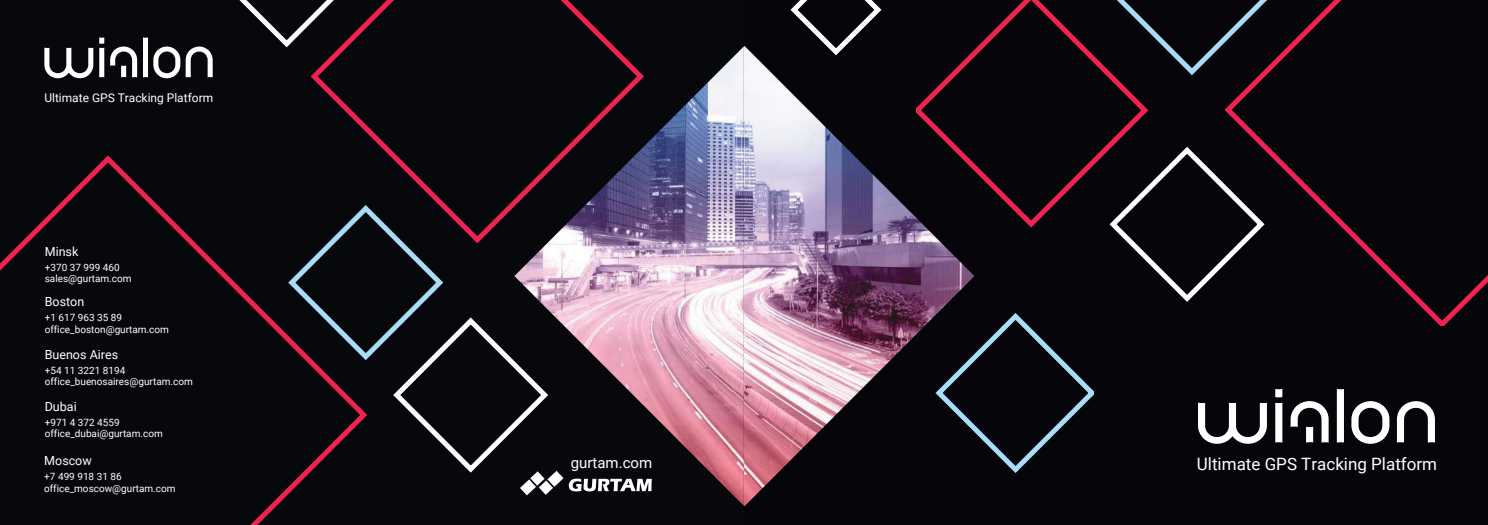
<style>
.page{position:relative;width:1488px;height:525px;background:#fff}
.page>*{position:absolute;margin:0;border:0;box-sizing:border-box;transform-origin:0 0}
.t1{font:17px "Roboto";color:#fff}
.t2{font:15px "Roboto";color:#fff}
.t3{font:12.5px "Roboto";color:#fff}
.t4{font:12px "Roboto";color:#fff}
.t5{font:10px/11.2px "Roboto";color:#fff}
</style>
<div class="page">
<div style="left:744px;top:0;width:744px;height:524px;background:#05050a"></div>
<img style="left:744px;top:46px;width:230px;height:460px">
<svg style="left:787px;top:0;width:98px;height:59px"></svg>
<svg style="left:932px;top:309px;width:161px;height:167px"></svg>
<svg style="left:1224px;top:79px;width:264px;height:246px"></svg>
<svg style="left:1116px;top:143px;width:152px;height:162px"></svg>
<svg style="left:1152px;top:0;width:190px;height:79px"></svg>
<svg style="left:916px;top:0;width:236px;height:231px"></svg>
<img style="left:0;top:0;width:744px;height:524px">
<div style="left:0;top:152px;width:371px;height:372px;background:#06080c"></div>
<svg style="left:307px;top:0;width:341px;height:247px;background:#150f18"></svg>
<svg style="left:186px;top:0;width:182px;height:77px;background:#1e1a1f"></svg>
<svg style="left:143px;top:37px;width:37px;height:41px"></svg>
<svg style="left:110px;top:46px;width:27px;height:31px"></svg>
<svg style="left:99px;top:37px;width:5px;height:40px"></svg>
<svg style="left:44px;top:48px;width:49px;height:32px"></svg>
<svg style="left:569px;top:478px;width:83px;height:13px"></svg>
<svg style="left:285px;top:201px;width:278px;height:294px;background:#1d1b21"></svg>
<svg style="left:1198px;top:402px;width:69px;height:42px"></svg>
<svg style="left:1275px;top:389px;width:7px;height:53px"></svg>
<svg style="left:1351px;top:401px;width:38px;height:42px"></svg>
<svg style="left:1397px;top:401px;width:38px;height:41px"></svg>
<svg style="left:1337px;top:389px;width:7px;height:53px"></svg>
<svg style="left:1290px;top:401px;width:39px;height:41px"></svg>
<p class="t4" style="left:44px;top:89px;width:170px">Ultimate GPS Tracking Platform</p>
<p class="t3" style="left:45px;top:243px;width:35px">Minsk</p>
<p class="t5" style="left:45px;top:261px;width:88px">+370 37 999 460 sales@gurtam.com</p>
<p class="t3" style="left:45px;top:293px;width:41px">Boston</p>
<p class="t5" style="left:45px;top:312px;width:126px">+1 617 963 35 89 office_boston@gurtam.com</p>
<p class="t3" style="left:45px;top:345px;width:75px">Buenos Aires</p>
<p class="t5" style="left:45px;top:364px;width:150px">+54 11 3221 8194 office_buenosaires@gurtam.com</p>
<p class="t3" style="left:45px;top:397px;width:33px">Dubai</p>
<p class="t5" style="left:45px;top:416px;width:120px">+971 4 372 4559 office_dubai@gurtam.com</p>
<p class="t3" style="left:44px;top:452px;width:49px">Moscow</p>
<p class="t5" style="left:44px;top:470px;width:133px">+7 499 918 31 86 office_moscow@gurtam.com</p>
<h2 class="t2" style="left:571px;top:452px;width:83px">gurtam.com</h2>
<h1 class="t1" style="left:1197px;top:452px;width:242px">Ultimate GPS Tracking Platform</h1>
</div>
